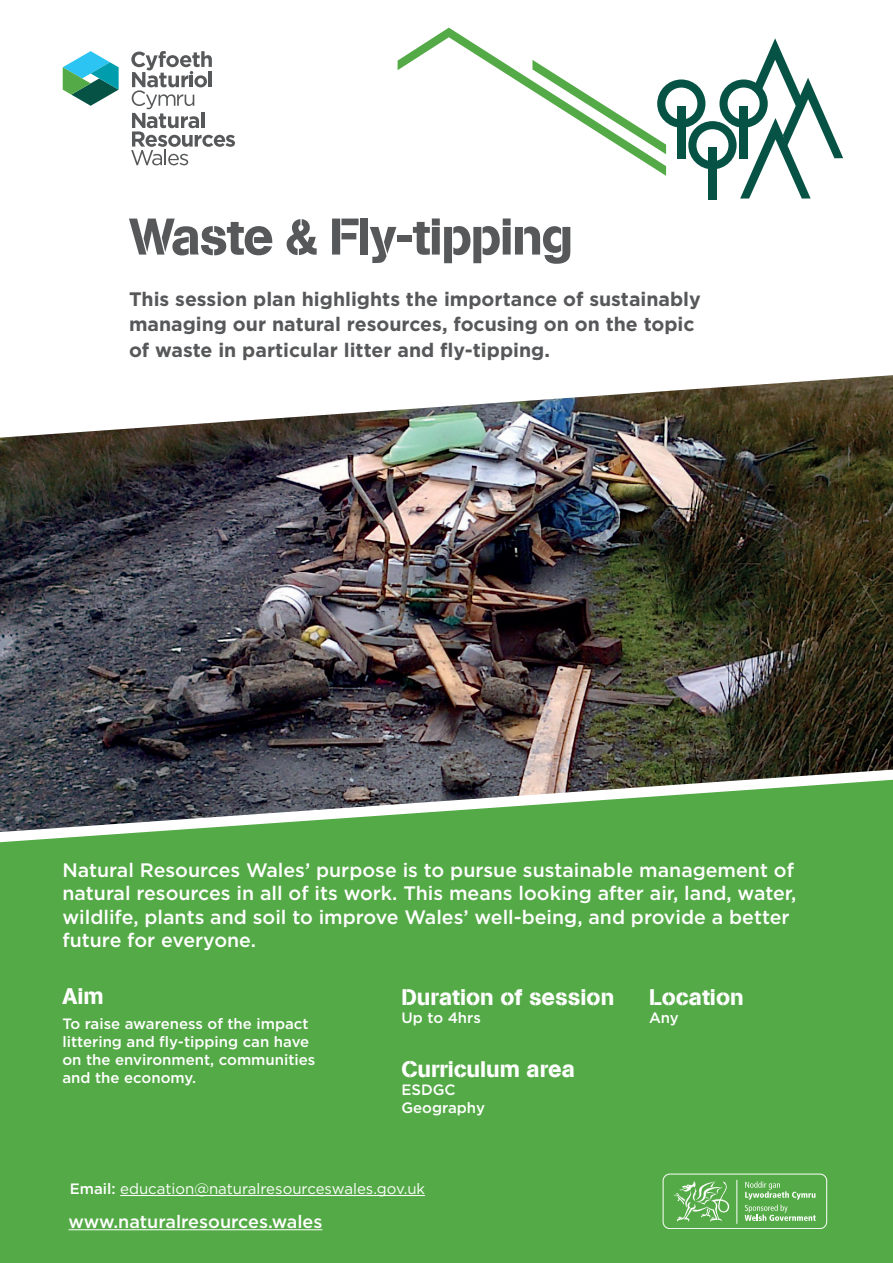
<style>
.page{position:relative;width:893px;height:1263px;background:#fff}
.page>*{position:absolute;margin:0;border:0;box-sizing:border-box;transform-origin:0 0}
.t1{font:51px "AG Book Stencil";letter-spacing:-.03em;color:#57585a}
.t2{font:22.5px "AG Book Stencil";color:#fff}
.t3{font:500 19.5px/23.4px "Gotham";color:#fff}
.t4{font:700 19.5px/25.5px "Gotham";color:#57585a}
.t5{font:500 18px "Gotham";color:#fff}
.t6{font:500 15px/18px "Gotham";color:#fff}
.t7{font:15px "Gotham";color:#fff}
.s1{font-weight:500}
</style>
<div class="page">
<img style="left:0;top:438px;width:893px;height:332px">
<svg style="left:0;top:199px;width:893px;height:239px"></svg>
<div style="left:0;top:842px;width:893px;height:421px;background:#54aa46"></div>
<svg style="left:131px;top:51px;width:104px;height:114px"></svg>
<svg style="left:63px;top:51px;width:56px;height:55px"></svg>
<svg style="left:0;top:770px;width:893px;height:72px;background:#688e65"></svg>
<div style="left:663px;top:1174px;width:164px;height:55px;border:1px solid #fff;border-radius:7px"></div>
<hr style="left:736px;top:1180px;width:1px;height:44px;background:#fff">
<svg style="left:745px;top:1181px;width:71px;height:40px;background:#74b968"></svg>
<svg style="left:674px;top:1181px;width:55px;height:41px;background:#78bc6d"></svg>
<hr style="left:69px;top:1229px;width:253px;height:1px;background:#fff">
<hr style="left:120px;top:1195px;width:305px;height:1px;background:#fff">
<div style="left:708px;top:148px;width:8px;height:52px;background:#065345"></div>
<svg style="left:398px;top:28px;width:445px;height:171px"></svg>
<h1 class="t1" style="left:129px;top:206px;width:446px">Waste &amp; Fly-tipping</h1>
<p class="t4" style="left:129px;top:286px;width:573px">This session plan highlights the importance of sustainably managing our natural resources, focusing on on the topic of waste in particular litter and fly-tipping.</p>
<p class="t3" style="left:62px;top:858px;width:735px">Natural Resources Wales’ purpose is to pursue sustainable management of natural resources in all of its work. This means looking after air, land, water, wildlife, plants and soil to improve Wales’ well-being, and provide a better future for everyone.</p>
<p class="t2" style="left:62px;top:983px;width:43px">Aim</p>
<p class="t6" style="left:62px;top:1015px;width:254px">To raise awareness of the impact littering and fly-tipping can have on the environment, communities and the economy.</p>
<p class="t2" style="left:401px;top:983px;width:214px">Duration of session</p>
<p class="t6" style="left:401px;top:1008px;width:81px">Up to 4hrs</p>
<p class="t2" style="left:401px;top:1055px;width:175px">Curriculum area</p>
<p class="t6" style="left:401px;top:1080px;width:85px">ESDGC<br>Geography</p>
<p class="t7" style="left:70px;top:1179px;width:357px"><span class="s1">Email:</span> education@naturalresourceswales.gov.uk</p>
<p class="t5" style="left:69px;top:1210px;width:255px">www.naturalresources.wales</p>
<p class="t2" style="left:649px;top:983px;width:96px">Location</p>
<p class="t6" style="left:649px;top:1008px;width:31px">Any</p>
</div>
